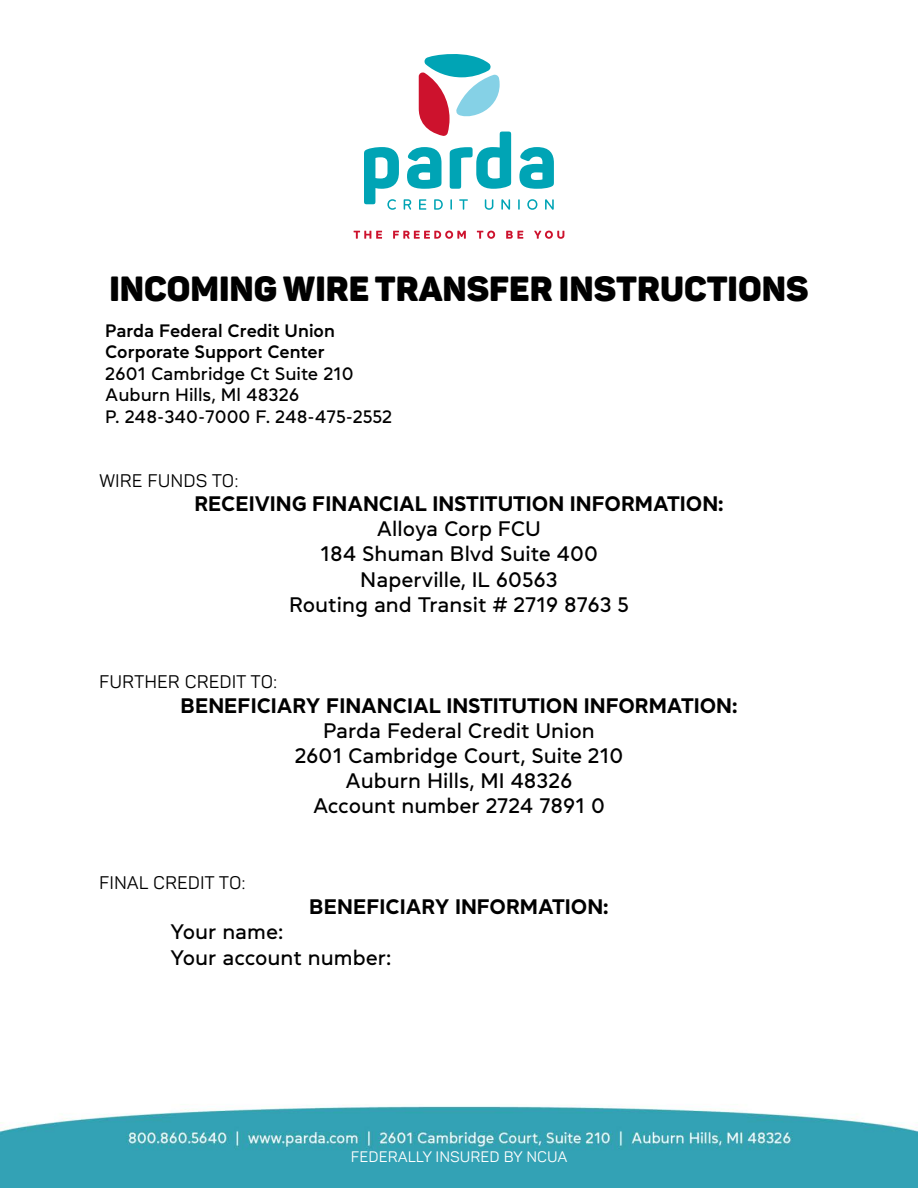
<style>
.page{position:relative;width:918px;height:1188px;background:#fff}
.page>*{position:absolute;margin:0;border:0;box-sizing:border-box;transform-origin:0 0}
.t1{font:900 34.5px "Panton";color:#000}
.t2{font:500 21px/25.2px "Daikon";color:#000;text-align:center}
.t3{font:700 21px "Daikon";color:#000}
.t4{font:500 18px/21.6px "Daikon";color:#000}
.t5{font:600 18px/21.6px "Daikon";color:#000}
.t6{font:18px "Panton";color:#000}
.t7{font:15px "Panton";color:#fff}
</style>
<div class="page">
<img style="left:0;top:1105px;width:918px;height:83px">
<svg style="left:519px;top:147px;width:35px;height:42px"></svg>
<svg style="left:518px;top:199px;width:2px;height:11px"></svg>
<svg style="left:527px;top:199px;width:10px;height:11px"></svg>
<svg style="left:545px;top:199px;width:9px;height:11px"></svg>
<svg style="left:364px;top:54px;width:147px;height:156px"></svg>
<svg style="left:354px;top:231px;width:28px;height:8px"></svg>
<svg style="left:477px;top:231px;width:18px;height:8px"></svg>
<svg style="left:506px;top:231px;width:17px;height:8px"></svg>
<svg style="left:534px;top:231px;width:30px;height:8px"></svg>
<svg style="left:393px;top:231px;width:73px;height:8px"></svg>
<h1 class="t1" style="left:110px;top:266px;width:701px">INCOMING WIRE TRANSFER INSTRUCTIONS</h1>
<p class="t5" style="left:105px;top:319px;width:231px">Parda Federal Credit Union<br>Corporate Support Center</p>
<p class="t4" style="left:105px;top:362px;width:288px">2601 Cambridge Ct Suite 210<br>Auburn Hills, Ml 48326<br>P. 248-340-7000 F. 248-475-2552</p>
<p class="t6" style="left:99px;top:469px;width:141px">WIRE FUNDS TO:</p>
<p class="t3" style="left:194px;top:489px;width:531px">RECEIVING FINANCIAL INSTITUTION INFORMATION:</p>
<p class="t2" style="left:289px;top:515px;width:341px">Alloya Corp FCU<br>184 Shuman Blvd Suite 400<br>Naperville, IL 60563<br>Routing and Transit # 2719 8763 5</p>
<p class="t6" style="left:99px;top:671px;width:180px">FURTHER CREDIT TO:</p>
<p class="t3" style="left:180px;top:691px;width:559px">BENEFICIARY FINANCIAL INSTITUTION INFORMATION:</p>
<p class="t2" style="left:295px;top:717px;width:330px">Parda Federal Credit Union<br>2601 Cambridge Court, Suite 210<br>Auburn Hills, MI 48326<br>Account number 2724 7891 0</p>
<p class="t6" style="left:99px;top:872px;width:148px">FINAL CREDIT TO:</p>
<p class="t3" style="left:309px;top:892px;width:301px">BENEFICIARY INFORMATION:</p>
<p class="t2" style="left:170px;top:919px;width:223px;text-align:left">Your name:<br>Your account number:</p>
<p class="t7" style="left:351px;top:1148px;width:218px">FEDERALLY INSURED BY NCUA</p>
</div>
